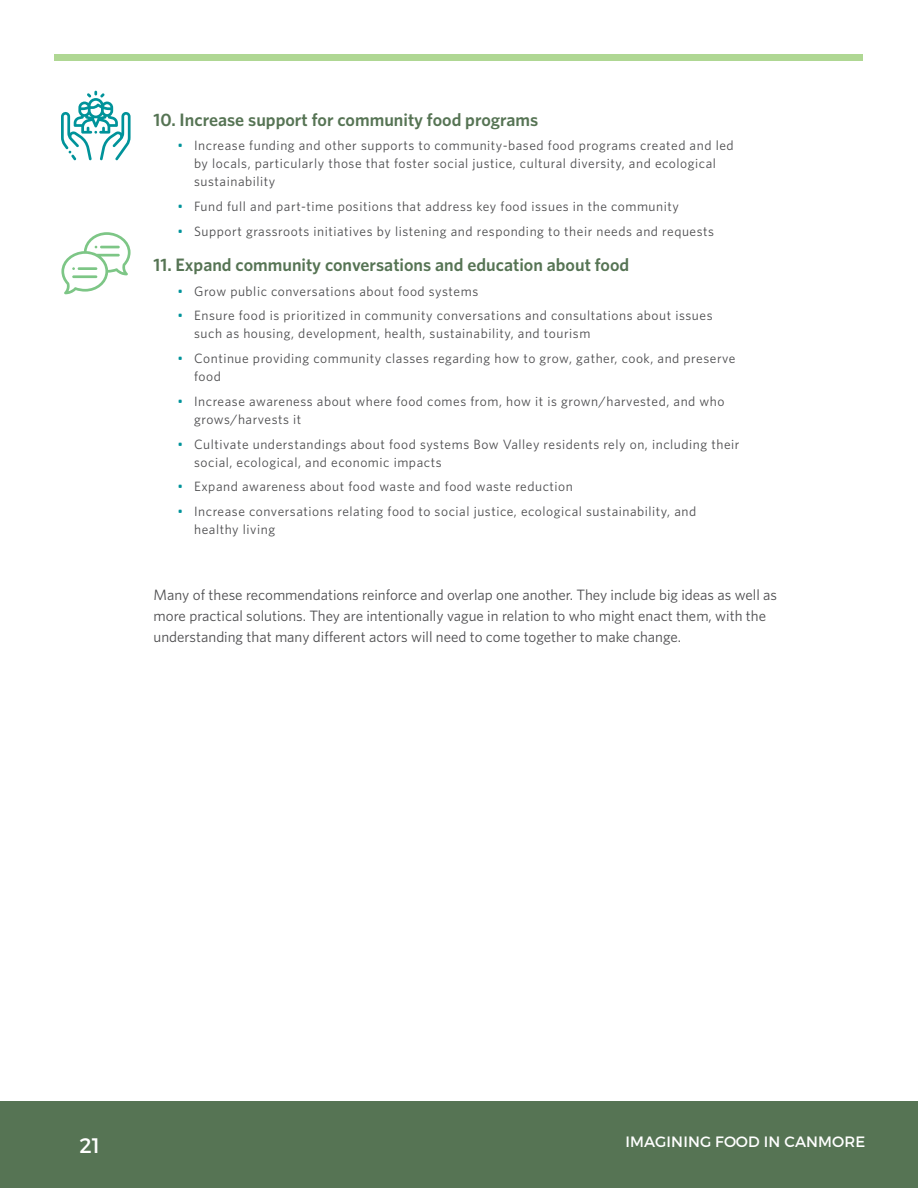
<style>
.page{position:relative;width:918px;height:1188px;background:#fff}
.page>*{position:absolute;margin:0;border:0;box-sizing:border-box;transform-origin:0 0}
.t1{font:21px "Montserrat";color:#fff}
.t2{font:600 18px "Whitney";color:#567454}
.t3{font:15px/21px "Whitney";color:#4d4d4f}
.t4{font:15px "Montserrat";letter-spacing:.01em;color:#fff}
.t5{font:13.5px/18px "Whitney";letter-spacing:.04em;color:#4d4d4f}
.s1{color:#00939a}
</style>
<div class="page">
<div style="left:0;top:1102px;width:918px;height:86px;background:#567454"></div>
<div style="left:55px;top:54px;width:808px;height:7px;background:#afd793"></div>
<svg style="left:61px;top:232px;width:70px;height:62px"></svg>
<hr style="left:78px;top:267px;width:19px;height:3px;background:#7dc686">
<hr style="left:72px;top:275px;width:25px;height:3px;background:#7dc686">
<hr style="left:100px;top:246px;width:20px;height:2px;background:#7dc686">
<svg style="left:61px;top:91px;width:70px;height:69px"></svg>
<h2 class="t2" style="left:154px;top:108px;width:386px">10. Increase support for community food programs</h2>
<p class="t5" style="left:194px;top:136px;width:541px;text-indent:-16px"><span class="s1">•</span> Increase funding and other supports to community-based food programs created and led by locals, particularly those that foster social justice, cultural diversity, and ecological sustainability</p>
<p class="t5" style="left:178px;top:197px;width:503px"><span class="s1">•</span> Fund full and part-time positions that address key food issues in the community</p>
<p class="t5" style="left:178px;top:222px;width:538px"><span class="s1">•</span> Support grassroots initiatives by listening and responding to their needs and requests</p>
<h2 class="t2" style="left:154px;top:254px;width:477px">11. Expand community conversations and education about food</h2>
<p class="t5" style="left:178px;top:282px;width:302px"><span class="s1">•</span> Grow public conversations about food systems</p>
<p class="t5" style="left:194px;top:306px;width:520px;text-indent:-16px"><span class="s1">•</span> Ensure food is prioritized in community conversations and consultations about issues such as housing, development, health, sustainability, and tourism</p>
<p class="t5" style="left:194px;top:349px;width:543px;text-indent:-16px"><span class="s1">•</span> Continue providing community classes regarding how to grow, gather, cook, and preserve food</p>
<p class="t5" style="left:194px;top:392px;width:532px;text-indent:-16px"><span class="s1">•</span> Increase awareness about where food comes from, how it is grown/harvested, and who grows/harvests it</p>
<p class="t5" style="left:194px;top:435px;width:547px;text-indent:-16px"><span class="s1">•</span> Cultivate understandings about food systems Bow Valley residents rely on, including their social, ecological, and economic impacts</p>
<p class="t5" style="left:178px;top:477px;width:397px"><span class="s1">•</span> Expand awareness about food waste and food waste reduction</p>
<p class="t5" style="left:194px;top:502px;width:504px;text-indent:-16px"><span class="s1">•</span> Increase conversations relating food to social justice, ecological sustainability, and healthy living</p>
<p class="t3" style="left:154px;top:584px;width:625px">Many of these recommendations reinforce and overlap one another. They include big ideas as well as more practical solutions. They are intentionally vague in relation to who might enact them, with the understanding that many different actors will need to come together to make change.</p>
<h1 class="t1" style="left:80px;top:1132px;width:22px">21</h1>
<p class="t4" style="left:626px;top:1132px;width:241px">IMAGINING FOOD IN CANMORE</p>
</div>
